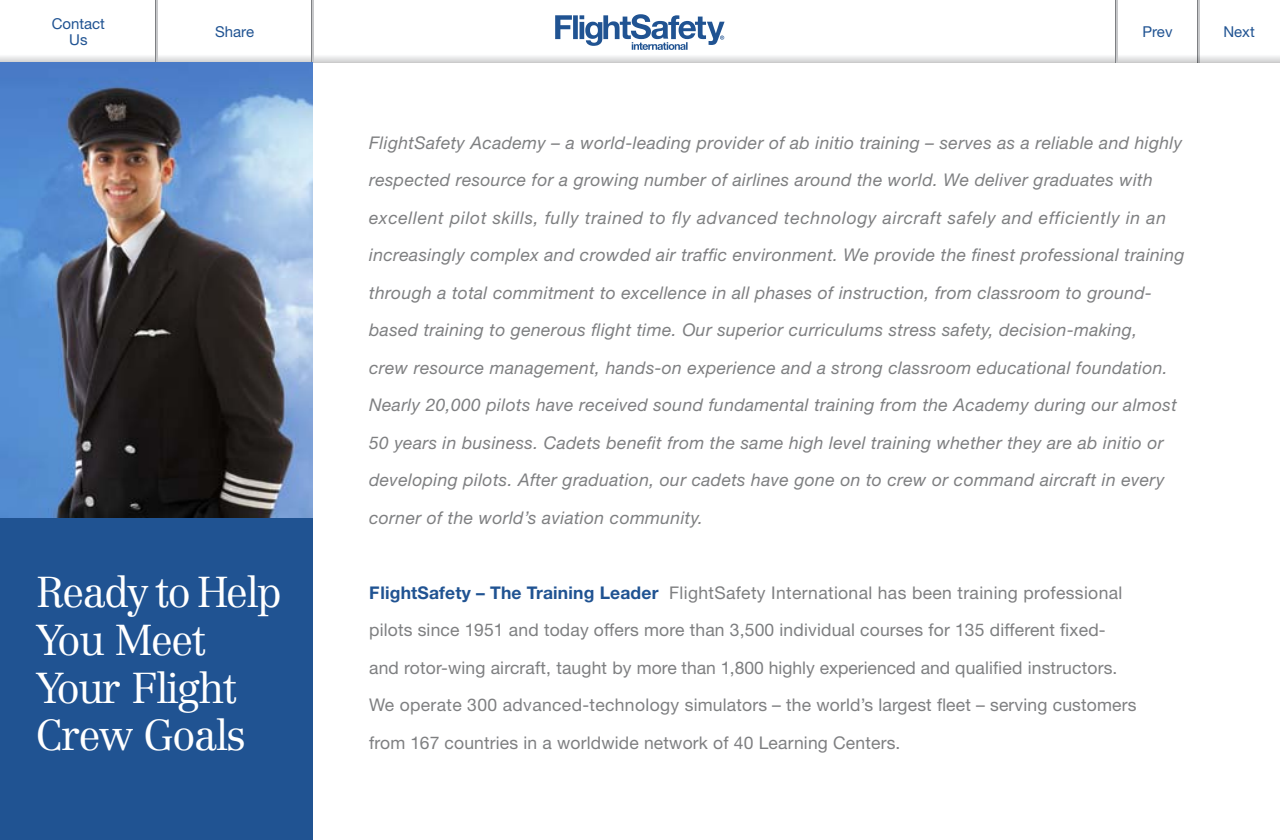
<style>
.page{position:relative;width:1280px;height:840px;background:#fff}
.page>*{position:absolute;margin:0;border:0;box-sizing:border-box;transform-origin:0 0}
.t1{font:300 42.5px/47.5px "Centennial";letter-spacing:-.04em;color:#fff}
.t2{font:italic 17.5px/37.5px "Helvetica Neue";letter-spacing:.02em;color:#7e7f81}
.t3{font:17.5px/37.5px "Helvetica Neue";letter-spacing:.01em;color:#7e7f81}
.t4{font:15px/16.2px "Helvetica Neue";color:#205392;text-align:center}
.s1{font-weight:700;color:#205392}
</style>
<div class="page">
<hr style="left:1197px;top:0;width:1px;height:62px;background:#7e8083">
<hr style="left:1198px;top:0;width:2px;height:62px;background:#c7c8ca">
<svg style="left:555px;top:14px;width:170px;height:36px"></svg>
<svg style="left:0;top:54px;width:1280px;height:8px"></svg>
<hr style="left:156px;top:0;width:1px;height:62px;background:#7e8083">
<hr style="left:157px;top:0;width:1px;height:62px;background:#c7c8ca">
<hr style="left:311px;top:0;width:1px;height:62px;background:#7e8083">
<hr style="left:312px;top:0;width:2px;height:62px;background:#c7c8ca">
<hr style="left:1115px;top:0;width:2px;height:62px;background:#7e8083">
<hr style="left:1117px;top:0;width:1px;height:62px;background:#c7c8ca">
<div style="left:0;top:444px;width:312px;height:396px;background:#205392"></div>
<img style="left:0;top:63px;width:313px;height:455px">
<p class="t4" style="left:52px;top:15px;width:55px">Contact<br>Us</p>
<p class="t4" style="left:215px;top:23px;width:40px">Share</p>
<p class="t4" style="left:1143px;top:23px;width:31px">Prev</p>
<p class="t4" style="left:1223px;top:23px;width:33px">Next</p>
<h1 class="t1" style="left:36px;top:569px;width:247px">Ready to Help<br>You Meet<br>Your Flight<br>Crew Goals</h1>
<p class="t2" style="left:369px;top:124px;width:817px">FlightSafety Academy – a world-leading provider of ab initio training – serves as a reliable and highly respected resource for a growing number of airlines around the world. We deliver graduates with excellent pilot skills, fully trained to fly advanced technology aircraft safely and efficiently in an increasingly complex and crowded air traffic environment. We provide the finest professional training through a total commitment to excellence in all phases of instruction, from classroom to ground&shy;based training to generous flight time. Our superior curriculums stress safety, decision-making,<br>crew resource management, hands-on experience and a strong classroom educational foundation.<br>Nearly 20,000 pilots have received sound fundamental training from the Academy during our almost 50 years in business. Cadets benefit from the same high level training whether they are ab initio or developing pilots. After graduation, our cadets have gone on to crew or command aircraft in every corner of the world’s aviation community.</p>
<p class="t3" style="left:369px;top:574px;width:769px"><span class="s1">FlightSafety – The Training Leader</span> FlightSafety International has been training professional pilots since 1951 and today offers more than 3,500 individual courses for 135 different fixed&shy;and rotor-wing aircraft, taught by more than 1,800 highly experienced and qualified instructors.<br>We operate 300 advanced-technology simulators – the world’s largest fleet – serving customers from 167 countries in a worldwide network of 40 Learning Centers.</p>
</div>
